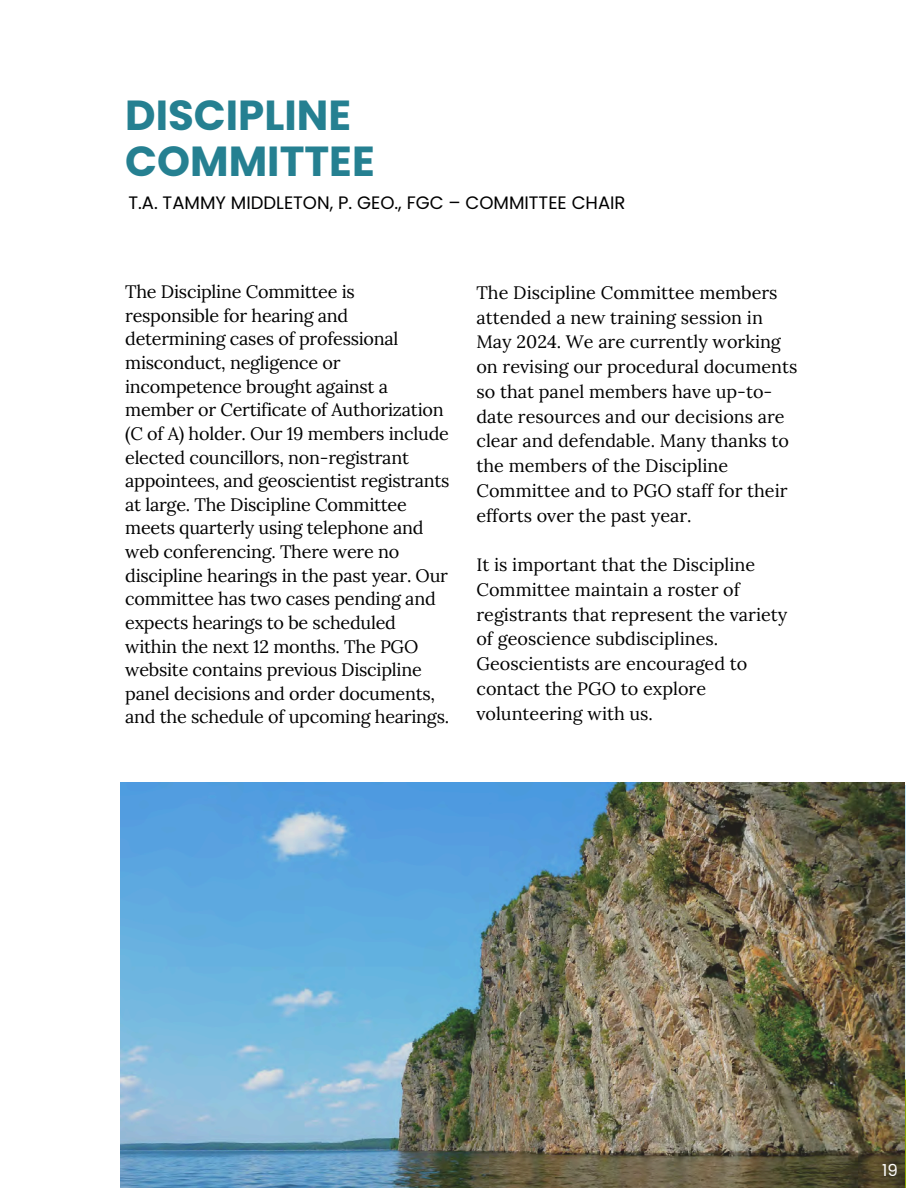
<style>
.page{position:relative;width:918px;height:1188px;background:#fff}
.page>*{position:absolute;margin:0;border:0;box-sizing:border-box;transform-origin:0 0}
.t1{font:700 42px/46.2px "Poppins";color:#258091}
.t2{font:18px/23.7px "Lora";letter-spacing:-.015em;color:#000}
.t3{font:18px "Poppins";color:#000001}
.t4{font:16.5px "Poppins";color:#fff}
</style>
<div class="page">
<img style="left:120px;top:782px;width:785px;height:406px">
<h1 class="t1" style="left:125px;top:92px;width:251px">DISCIPLINE<br>COMMITTEE</h1>
<h2 class="t3" style="left:128px;top:190px;width:499px">T.A. TAMMY MIDDLETON, P. GEO., FGC – COMMITTEE CHAIR</h2>
<p class="t2" style="left:125px;top:280px;width:326px">The Discipline Committee is responsible for hearing and determining cases of professional misconduct, negligence or incompetence brought against a member or Certificate of Authorization (C of A) holder. Our 19 members include elected councillors, non-registrant appointees, and geoscientist registrants at large. The Discipline Committee meets quarterly using telephone and web conferencing. There were no discipline hearings in the past year. Our committee has two cases pending and expects hearings to be scheduled within the next 12 months. The PGO website contains previous Discipline panel decisions and order documents, and the schedule of upcoming hearings.</p>
<p class="t2" style="left:476px;top:280px;width:323px;line-height:24.8px">The Discipline Committee members attended a new training session in May 2024. We are currently working on revising our procedural documents so that panel members have up-to&shy;date resources and our decisions are clear and defendable. Many thanks to the members of the Discipline Committee and to PGO staff for their efforts over the past year.</p>
<p class="t2" style="left:476px;top:552px;width:312px;line-height:24.8px">It is important that the Discipline<br>Committee maintain a roster of registrants that represent the variety of geoscience subdisciplines.<br>Geoscientists are encouraged to contact the PGO to explore volunteering with us.</p>
<p class="t4" style="left:882px;top:1159px;width:17px">19</p>
</div>
